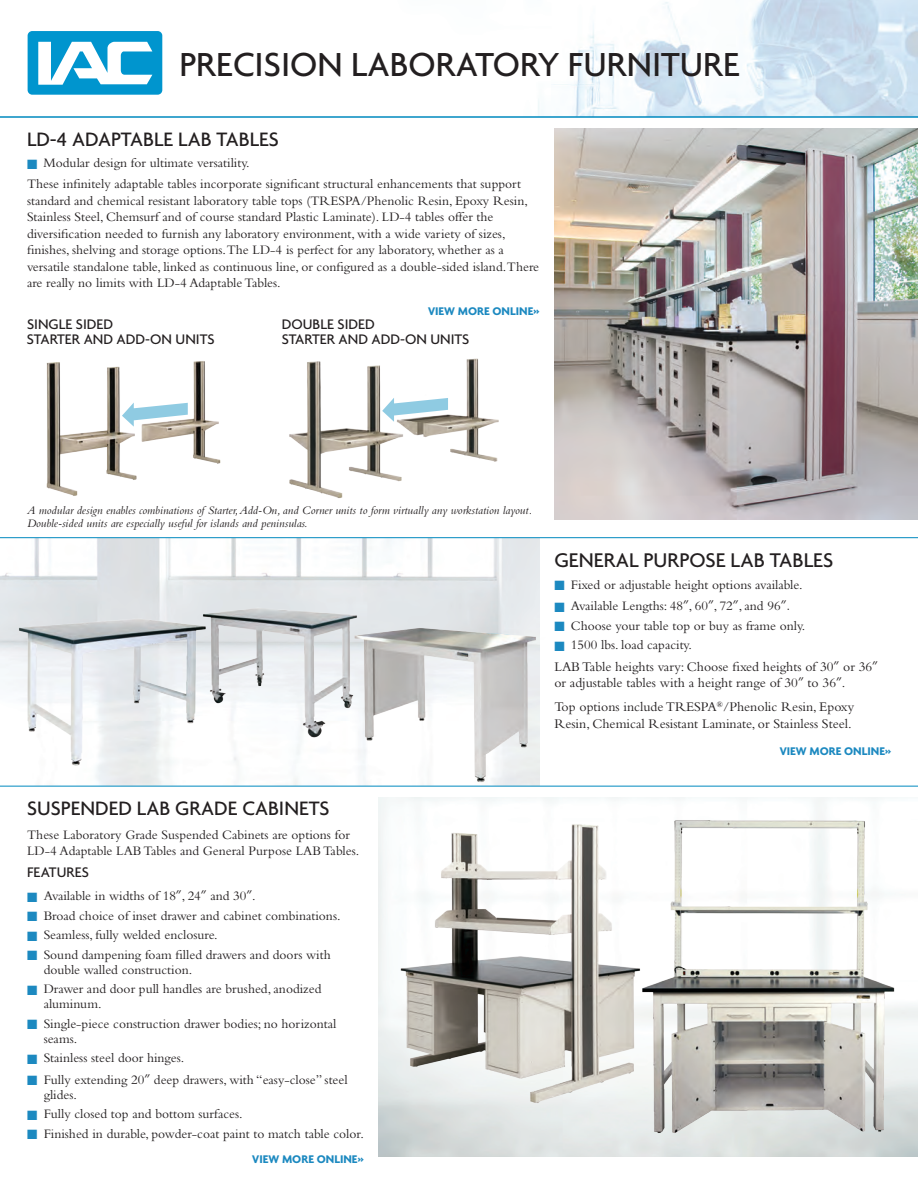
<style>
.page{position:relative;width:918px;height:1188px;background:#fff}
.page>*{position:absolute;margin:0;border:0;box-sizing:border-box;transform-origin:0 0}
.Prod_Subhead{font:500 36px "Agenda";color:#231f20}
.Prod_Subhead-2{font:500 21.45px "Agenda";color:#231f20}
.Prod_Subhead-3{font:500 21px "Agenda";color:#231f20}
.Prod_SUB_Subhead{font:500 15px/15px "Agenda";color:#231f20}
.Product_Body{font:13.8px/16.8px "Bembo";color:#231f20}
.Product_Body-2{font:13.5px/16.5px "Bembo";color:#231f20}
.t1{font:italic 12px/13.5px "Bembo";color:#231f20}
.LINK_TEXT{font:700 12px "Agenda";color:#1c89c0}
.s1{color:#1c89c0}
.s2{font-family:"Helvetica";font-weight:300;font-size:13.8px}
.s3{font-family:"Helvetica";font-weight:300}
</style>
<div class="page">
<img style="left:390px;top:813px;width:250px;height:304px">
<img style="left:0;top:538px;width:539px;height:247px">
<img style="left:347px;top:619px;width:198px;height:167px">
<img style="left:27px;top:0;width:891px;height:116px">
<img style="left:554px;top:129px;width:364px;height:391px">
<img style="left:12px;top:603px;width:205px;height:174px">
<img style="left:196px;top:600px;width:167px;height:143px">
<svg style="left:28px;top:31px;width:134px;height:64px"></svg>
<hr style="left:0;top:116px;width:918px;height:2px;background:#0089bf">
<hr style="left:0;top:537px;width:918px;height:1px;background:#0089bf">
<hr style="left:0;top:786px;width:918px;height:1px;background:#0089bf">
<img style="left:147px;top:361px;width:74px;height:103px">
<img style="left:46px;top:362px;width:101px;height:134px">
<svg style="left:122px;top:403px;width:66px;height:24px"></svg>
<img style="left:408px;top:358px;width:91px;height:104px">
<img style="left:289px;top:361px;width:119px;height:137px">
<svg style="left:382px;top:398px;width:66px;height:24px"></svg>
<img style="left:640px;top:805px;width:268px;height:345px">
<p class="Prod_Subhead" style="left:180px;top:43px;width:562px">PRECISION LABORATORY FURNITURE</p>
<p class="Prod_Subhead-3" style="left:27px;top:126px;width:253px">LD-4 ADAPTABLE LAB TABLES</p>
<p class="Product_Body-2" style="left:27px;top:155px;width:224px"><span class="s1">■</span> Modular design for ultimate versatility.</p>
<p class="Product_Body-2" style="left:27px;top:176px;width:514px">These infinitely adaptable tables incorporate significant structural enhancements that support standard and chemical resistant laboratory table tops (TRESPA/Phenolic Resin, Epoxy Resin, Stainless Steel, Chemsurf and of course standard Plastic Laminate). LD-4 tables offer the diversification needed to furnish any laboratory environment, with a wide variety of sizes, finishes, shelving and storage options.The LD-4 is perfect for any laboratory, whether as a versatile standalone table, linked as continuous line, or configured as a double-sided island.There are really no limits with LD-4 Adaptable Tables.</p>
<p class="LINK_TEXT" style="left:428px;top:303px;width:113px">VIEW MORE ONLINE»</p>
<p class="Prod_SUB_Subhead" style="left:27px;top:316px;width:189px">SINGLE SIDED<br>STARTER AND ADD-ON UNITS</p>
<p class="Prod_SUB_Subhead" style="left:282px;top:316px;width:189px">DOUBLE SIDED<br>STARTER AND ADD-ON UNITS</p>
<p class="t1" style="left:27px;top:503px;width:507px">A modular design enables combinations of Starter, Add-On, and Corner units to form virtually any workstation layout.<br>Double-sided units are especially useful for islands and peninsulas.</p>
<p class="Prod_Subhead-3" style="left:27px;top:796px;width:304px">SUSPENDED LAB GRADE CABINETS</p>
<p class="Product_Body-2" style="left:27px;top:826px;width:334px">These Laboratory Grade Suspended Cabinets are options for<br>LD-4 Adaptable LAB Tables and General Purpose LAB Tables.</p>
<p class="Prod_SUB_Subhead" style="left:27px;top:864px;width:63px">FEATURES</p>
<p class="Product_Body-2" style="left:27px;top:888px;width:230px"><span class="s1">■</span> Available in widths of 18<span class="s2">″</span>, 24<span class="s2">″</span> and 30<span class="s2">″</span>.</p>
<p class="Product_Body-2" style="left:27px;top:907px;width:315px"><span class="s1">■</span> Broad choice of inset drawer and cabinet combinations.</p>
<p class="Product_Body-2" style="left:27px;top:927px;width:192px"><span class="s1">■</span> Seamless, fully welded enclosure.</p>
<p class="Product_Body-2" style="left:44px;top:947px;width:289px;line-height:15px;text-indent:-16px"><span class="s1">■</span> Sound dampening foam filled drawers and doors with double walled construction.</p>
<p class="Product_Body-2" style="left:44px;top:981px;width:279px;line-height:15px;text-indent:-16px"><span class="s1">■</span> Drawer and door pull handles are brushed, anodized aluminum.</p>
<p class="Product_Body-2" style="left:44px;top:1016px;width:294px;line-height:15px;text-indent:-16px"><span class="s1">■</span> Single-piece construction drawer bodies; no horizontal seams.</p>
<p class="Product_Body-2" style="left:27px;top:1050px;width:159px"><span class="s1">■</span> Stainless steel door hinges.</p>
<p class="Product_Body-2" style="left:44px;top:1072px;width:306px;line-height:15px;text-indent:-17px"><span class="s1">■</span> Fully extending 20<span class="s2">″</span> deep drawers, with “easy-close” steel glides.</p>
<p class="Product_Body-2" style="left:27px;top:1106px;width:217px"><span class="s1">■</span> Fully closed top and bottom surfaces.</p>
<p class="Product_Body-2" style="left:27px;top:1125px;width:338px"><span class="s1">■</span> Finished in durable, powder-coat paint to match table color.</p>
<p class="LINK_TEXT" style="left:252px;top:1151px;width:113px">VIEW MORE ONLINE»</p>
<p class="Prod_Subhead-2" style="left:554px;top:547px;width:281px">GENERAL PURPOSE LAB TABLES</p>
<p class="Product_Body-2" style="left:554px;top:576px;width:250px"><span class="s1">■</span> Fixed or adjustable height options available.</p>
<p class="Product_Body-2" style="left:554px;top:598px;width:237px"><span class="s1">■</span> Available Lengths: 48<span class="s2">″</span>, 60<span class="s2">″</span>, 72<span class="s2">″</span>, and 96<span class="s2">″.</span></p>
<p class="Product_Body-2" style="left:554px;top:617px;width:253px"><span class="s1">■</span> Choose your table top or buy as frame only.</p>
<p class="Product_Body-2" style="left:554px;top:637px;width:139px"><span class="s1">■</span> 1500 lbs. load capacity.</p>
<p class="Product_Body" style="left:554px;top:658px;width:325px">LAB Table heights vary: Choose fixed heights of 30<span class="s3">″</span> or 36<span class="s3">″ </span>or adjustable tables with a height range of 30<span class="s3">″</span> to 36<span class="s3">″</span>.</p>
<p class="Product_Body" style="left:554px;top:698px;width:301px">Top options include TRESPA<sup>®</sup>/Phenolic Resin, Epoxy<br>Resin, Chemical Resistant Laminate, or Stainless Steel.</p>
<p class="LINK_TEXT" style="left:780px;top:744px;width:113px">VIEW MORE ONLINE»</p>
</div>
